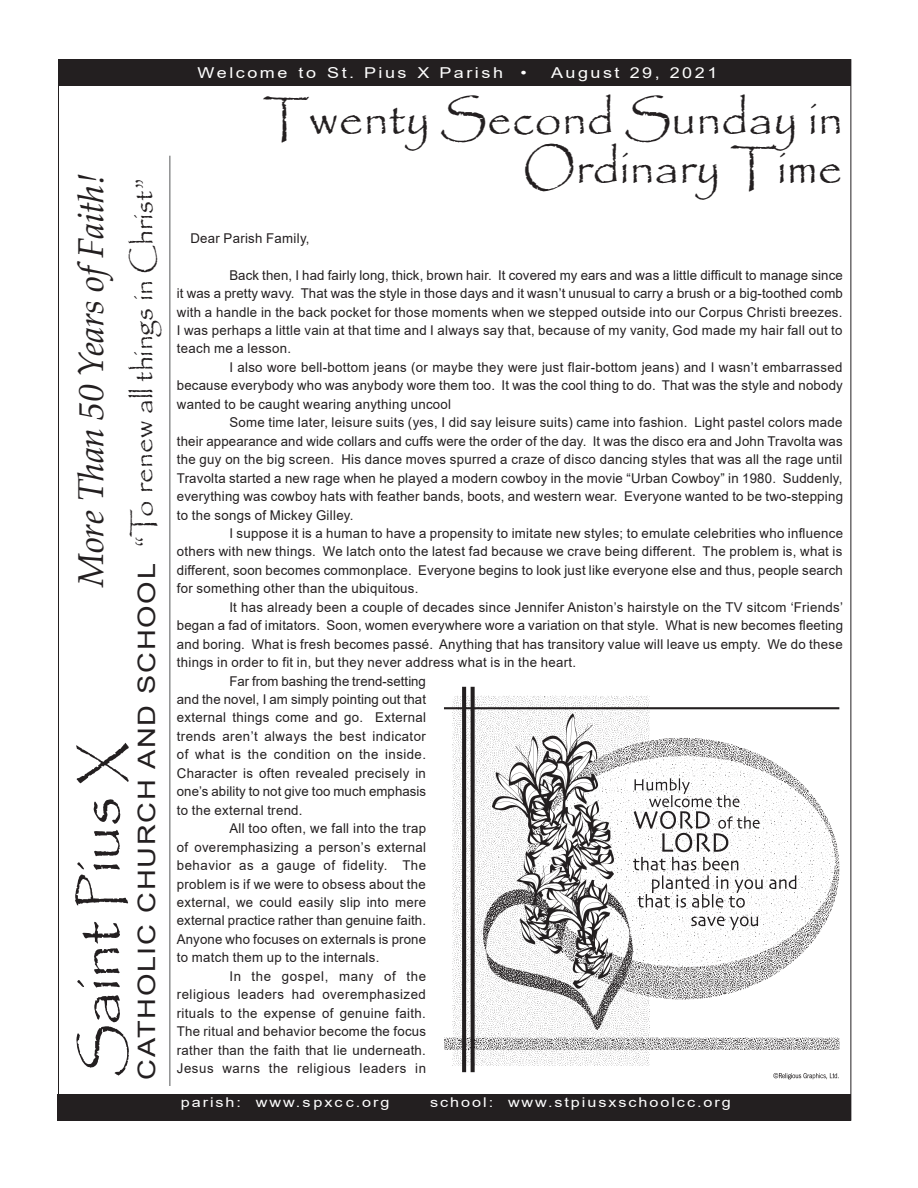
<style>
.page{position:relative;width:918px;height:1188px;background:#fff}
.page>*{position:absolute;margin:0;border:0;box-sizing:border-box;transform-origin:0 0}
.Headline{font:67.5px "Papyrus";letter-spacing:-.015em;color:#231f20}
.Headline-2{font:54px "Papyrus";color:#231f20}
.t1{font:48.45px "Papyrus";color:#231f20}
.Headline-3{font:italic 36px "Palatino Linotype";letter-spacing:-.015em;color:#231f20}
.t2{font:29.1px "Papyrus";color:#231f20}
.Headline-4{font:24px "Arial";letter-spacing:.06em;color:#231f20;scale:1.2 1}
.Headline-5{font:15px "Arial";letter-spacing:.14em;color:#fff;scale:1.2 1}
.Bulletin_text{font:13.5px/18.5px "Arial";letter-spacing:.02em;color:#231f20;text-align:justify}
.Headline-6{font:13.5px "Arial";letter-spacing:.12em;color:#fff;scale:1.2 1}
.s1{font-size:54px}
</style>
<div class="page">
<div style="left:57px;top:1095px;width:793px;height:26px;background:#231f20"></div>
<hr style="left:170px;top:156px;width:1px;height:930px;background:#57585a">
<div style="left:58px;top:60px;width:793px;height:26px;background:#231f20"></div>
<img style="left:444px;top:686px;width:396px;height:394px">
<p class="Headline-3" style="left:65px;top:586px;width:415px;rotate:-90deg">More Than 50 Years ofFaith!</p>
<p class="t2" style="left:126px;top:547px;width:371px;rotate:-90deg">“To renew all things in Christ”</p>
<p class="Headline-4" style="left:130px;top:1080px;width:432px;rotate:-90deg">CATHOLIC CHURCH AND SCHOOL</p>
<p class="Headline" style="left:57px;top:1025px;width:284px;rotate:-90deg">aint <span class="s1">P</span>ius <span class="s1">X</span></p>
<p class="Headline-2" style="left:69px;top:1077px;width:54px;rotate:-90deg">S</p>
<p class="Headline-5" style="left:198px;top:63px;width:276px">Welcome to St. Pius X Parish •</p>
<p class="Headline-5" style="left:551px;top:63px;width:140px">August 29, 2021</p>
<p class="t1" style="left:263px;top:89px;width:581px">Twenty Second Sunday in</p>
<p class="t1" style="left:523px;top:137px;width:322px">Ordinary Time</p>
<p class="Bulletin_text" style="left:190px;top:229px;width:121px">Dear Parish Family,</p>
<p class="Bulletin_text" style="left:177px;top:266px;width:668px;text-indent:53px">Back then, I had fairly long, thick, brown hair. It covered my ears and was a little difficult to manage since it was a pretty wavy. That was the style in those days and it wasn’t unusual to carry a brush or a big-toothed comb with a handle in the back pocket for those moments when we stepped outside into our Corpus Christi breezes.<br>I was perhaps a little vain at that time and I always say that, because of my vanity, God made my hair fall out to teach me a lesson.</p>
<p class="Bulletin_text" style="left:177px;top:358px;width:668px;text-indent:53px">I also wore bell-bottom jeans (or maybe they were just flair-bottom jeans) and I wasn’t embarrassed because everybody who was anybody wore them too. It was the cool thing to do. That was the style and nobody wanted to be caught wearing anything uncool</p>
<p class="Bulletin_text" style="left:177px;top:413px;width:668px;text-indent:53px">Some time later, leisure suits (yes, I did say leisure suits) came into fashion. Light pastel colors made their appearance and wide collars and cuffs were the order of the day. It was the disco era and John Travolta was the guy on the big screen. His dance moves spurred a craze of disco dancing styles that was all the rage until Travolta started a new rage when he played a modern cowboy in the movie “Urban Cowboy” in 1980. Suddenly, everything was cowboy hats with feather bands, boots, and western wear. Everyone wanted to be two-stepping to the songs of Mickey Gilley.</p>
<p class="Bulletin_text" style="left:177px;top:524px;width:668px;text-indent:53px">I suppose it is a human to have a propensity to imitate new styles; to emulate celebrities who influence others with new things. We latch onto the latest fad because we crave being different. The problem is, what is different, soon becomes commonplace. Everyone begins to look just like everyone else and thus, people search for something other than the ubiquitous.</p>
<p class="Bulletin_text" style="left:177px;top:598px;width:668px;text-indent:53px">It has already been a couple of decades since Jennifer Aniston’s hairstyle on the TV sitcom ‘Friends’ began a fad of imitators. Soon, women everywhere wore a variation on that style. What is new becomes fleeting and boring. What is fresh becomes passé. Anything that has transitory value will leave us empty. We do these things in order to fit in, but they never address what is in the heart.</p>
<p class="Bulletin_text" style="left:177px;top:672px;width:251px;text-indent:53px">Far from bashing the trend-setting and the novel, I am simply pointing out that external things come and go. External trends aren’t always the best indicator of what is the condition on the inside.<br>Character is often revealed precisely in one’s ability to not give too much emphasis to the external trend.</p>
<p class="Bulletin_text" style="left:177px;top:819px;width:251px;text-indent:53px">All too often, we fall into the trap of overemphasizing a person’s external behavior as a gauge of fidelity. The problem is if we were to obsess about the external, we could easily slip into mere external practice rather than genuine faith.<br>Anyone who focuses on externals is prone to match them up to the internals.</p>
<p class="Bulletin_text" style="left:177px;top:967px;width:251px;text-indent:53px">In the gospel, many of the religious leaders had overemphasized rituals to the expense of genuine faith.<br>The ritual and behavior become the focus rather than the faith that lie underneath.<br>Jesus warns the religious leaders in</p>
<p class="Headline-6" style="left:181px;top:1093px;width:175px">parish: www.spxcc.org</p>
<p class="Headline-6" style="left:430px;top:1093px;width:252px">school: www.stpiusxschoolcc.org</p>
</div>
